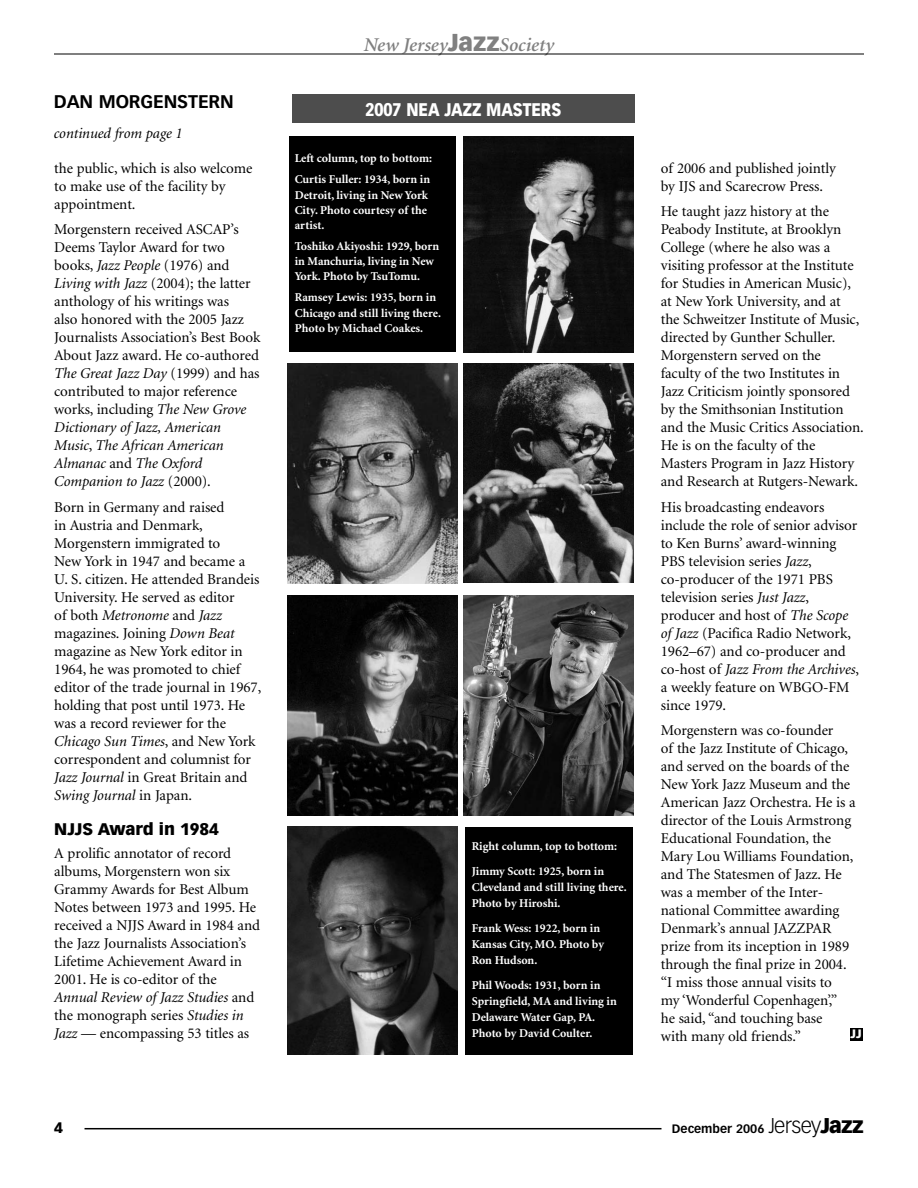
<style>
.page{position:relative;width:918px;height:1188px;background:#fff}
.page>*{position:absolute;margin:0;border:0;box-sizing:border-box;transform-origin:0 0}
.t1{font:italic 600 19.5px "Minion";color:#808080}
.t2{font:900 18px "Vectora LH";letter-spacing:-.005em;color:#fff;scale:.85 1}
.t3{font:700 18px "Vectora LH";letter-spacing:-.005em;color:#000}
.t4{font:900 16.5px "Vectora LH";letter-spacing:-.005em;color:#000}
.t5{font:15px/18px "Minion";letter-spacing:-.005em;color:#000}
.t6{font:italic 15px "Minion";letter-spacing:-.005em;color:#000}
.t7{font:900 15px "Vectora LH";color:#000}
.t8{font:700 12px/15.1px "Minion";color:#fff}
.t9{font:700 12px "Vectora LH";color:#000}
.t10{font:900 12px "Vectora LH";color:#fff}
.s1{font-style:italic}
.s2{font-family:"Vectora LH";font-weight:900;font-style:normal;font-size:24px}
.s3{font-weight:300;font-size:21px}
.s4{font-weight:900;font-size:21px}
</style>
<div class="page">
<hr style="left:85px;top:1128px;width:577px;height:1px;background:#000">
<hr style="left:54px;top:54px;width:810px;height:1px;background:#000">
<div style="left:850px;top:1028px;width:12px;height:13px;background:#000"></div>
<img style="left:288px;top:364px;width:170px;height:219px">
<img style="left:288px;top:595px;width:170px;height:220px">
<img style="left:464px;top:136px;width:170px;height:216px">
<img style="left:288px;top:827px;width:170px;height:228px">
<img style="left:464px;top:364px;width:170px;height:219px">
<img style="left:464px;top:595px;width:170px;height:220px">
<div style="left:289px;top:136px;width:166px;height:216px;background:#000"></div>
<div style="left:466px;top:827px;width:167px;height:228px;background:#000"></div>
<div style="left:292px;top:94px;width:342px;height:29px;background:#4d4d4d"></div>
<p class="t3" style="left:54px;top:94px;width:181px">DAN MORGENSTERN</p>
<p class="t6" style="left:54px;top:128px;width:130px">continued from page 1</p>
<p class="t5" style="left:54px;top:160px;width:200px">the public, which is also welcome to make use of the facility by appointment.</p>
<p class="t5" style="left:54px;top:222px;width:208px">Morgenstern received ASCAP’s<br>Deems Taylor Award for two books, <span class="s1">Jazz People</span> (1976) and<br><span class="s1">Living with Jazz</span> (2004); the latter anthology of his writings was<br>also honored with the 2005 Jazz<br>Journalists Association’s Best Book<br>About Jazz award. He co-authored<br><span class="s1">The Great Jazz Day</span> (1999) and has contributed to major reference works, including <span class="s1">The New Grove<br>Dictionary of Jazz, American<br>Music</span>, <span class="s1">The African American<br>Almanac</span> and <span class="s1">The Oxford<br>Companion to Jazz</span> (2000).</p>
<p class="t5" style="left:54px;top:499px;width:209px">Born in Germany and raised<br>in Austria and Denmark,<br>Morgenstern immigrated to<br>New York in 1947 and became a<br>U. S. citizen. He attended Brandeis<br>University. He served as editor<br>of both <span class="s1">Metronome</span> and <span class="s1">Jazz </span>magazines. Joining <span class="s1">Down Beat </span>magazine as New York editor in<br>1964, he was promoted to chief editor of the trade journal in 1967, holding that post until 1973. He was a record reviewer for the<br><span class="s1">Chicago Sun Times</span>, and New York correspondent and columnist for<br><span class="s1">Jazz Journal</span> in Great Britain and<br><span class="s1">Swing Journal</span> in Japan.</p>
<p class="t4" style="left:54px;top:823px;width:166px">NJJS Award in 1984</p>
<p class="t5" style="left:54px;top:845px;width:207px">A prolific annotator of record albums, Morgenstern won six<br>Grammy Awards for Best Album<br>Notes between 1973 and 1995. He received a NJJS Award in 1984 and the Jazz Journalists Association’s<br>Lifetime Achievement Award in<br>2001. He is co-editor of the<br><span class="s1">Annual Review of Jazz Studies</span> and the monograph series <span class="s1">Studies in<br>Jazz</span> — encompassing 53 titles as</p>
<p class="t7" style="left:54px;top:1121px;width:10px">4</p>
<h1 class="t1" style="left:364px;top:37px;width:192px">New Jersey<span class="s2">Jazz</span>Society</h1>
<p class="t2" style="left:366px;top:102px;width:232px">2007 NEA JAZZ MASTERS</p>
<p class="t8" style="left:295px;top:149px;width:139px;line-height:21.1px">Left column, top to bottom:<br>Curtis Fuller: 1934, born in</p>
<p class="t8" style="left:295px;top:188px;width:135px;text-align:justify">Detroit, living in New York City. Photo courtesy of the artist.</p>
<p class="t8" style="left:295px;top:240px;width:146px">Toshiko Akiyoshi: 1929, born in Manchuria, living in New<br>York. Photo by TsuTomu.</p>
<p class="t8" style="left:295px;top:291px;width:148px">Ramsey Lewis: 1935, born in<br>Chicago and still living there.<br>Photo by Michael Coakes.</p>
<p class="t8" style="left:472px;top:835px;width:147px;line-height:24.9px">Right column, top to bottom:<br>Jimmy Scott: 1925, born in</p>
<p class="t8" style="left:472px;top:881px;width:156px;line-height:15.9px">Cleveland and still living there.<br>Photo by Hiroshi.</p>
<p class="t8" style="left:472px;top:921px;width:134px;line-height:15.9px">Frank Wess: 1922, born in<br>Kansas City, MO. Photo by<br>Ron Hudson.</p>
<p class="t8" style="left:472px;top:978px;width:147px;line-height:15.9px">Phil Woods: 1931, born in<br>Springfield, MA and living in<br>Delaware Water Gap, PA.<br>Photo by David Coulter.</p>
<p class="t5" style="left:661px;top:160px;width:176px">of 2006 and published jointly by IJS and Scarecrow Press.</p>
<p class="t5" style="left:661px;top:204px;width:205px">He taught jazz history at the<br>Peabody Institute, at Brooklyn<br>College (where he also was a visiting professor at the Institute for Studies in American Music), at New York University, and at<br>the Schweitzer Institute of Music, directed by Gunther Schuller.<br>Morgenstern served on the faculty of the two Institutes in<br>Jazz Criticism jointly sponsored by the Smithsonian Institution and the Music Critics Association.<br>He is on the faculty of the<br>Masters Program in Jazz History and Research at Rutgers-Newark.</p>
<p class="t5" style="left:661px;top:499px;width:200px">His broadcasting endeavors include the role of senior advisor to Ken Burns’ award-winning<br>PBS television series <span class="s1">Jazz</span>, co-producer of the 1971 PBS television series <span class="s1">Just Jazz</span>, producer and host of <span class="s1">The Scope of Jazz</span> (Pacifica Radio Network,<br>1962–67) and co-producer and co-host of <span class="s1">Jazz From the Archives</span>, a weekly feature on WBGO-FM since 1979.</p>
<p class="t5" style="left:661px;top:722px;width:196px">Morgenstern was co-founder<br>of the Jazz Institute of Chicago, and served on the boards of the<br>New York Jazz Museum and the<br>American Jazz Orchestra. He is a director of the Louis Armstrong<br>Educational Foundation, the<br>Mary Lou Williams Foundation, and The Statesmen of Jazz. He was a member of the Inter&shy;national Committee awarding<br>Denmark’s annual JAZZPAR prize from its inception in 1989 through the final prize in 2004. “I miss those annual visits to<br>my ‘Wonderful Copenhagen’,”<br>he said, “and touching base<br>with many old friends.”</p>
<p class="t10" style="left:851px;top:1029px;width:13px">JJ</p>
<p class="t9" style="left:672px;top:1124px;width:194px">December 2006 <span class="s3">Jersey</span><span class="s4">Jazz</span></p>
</div>
